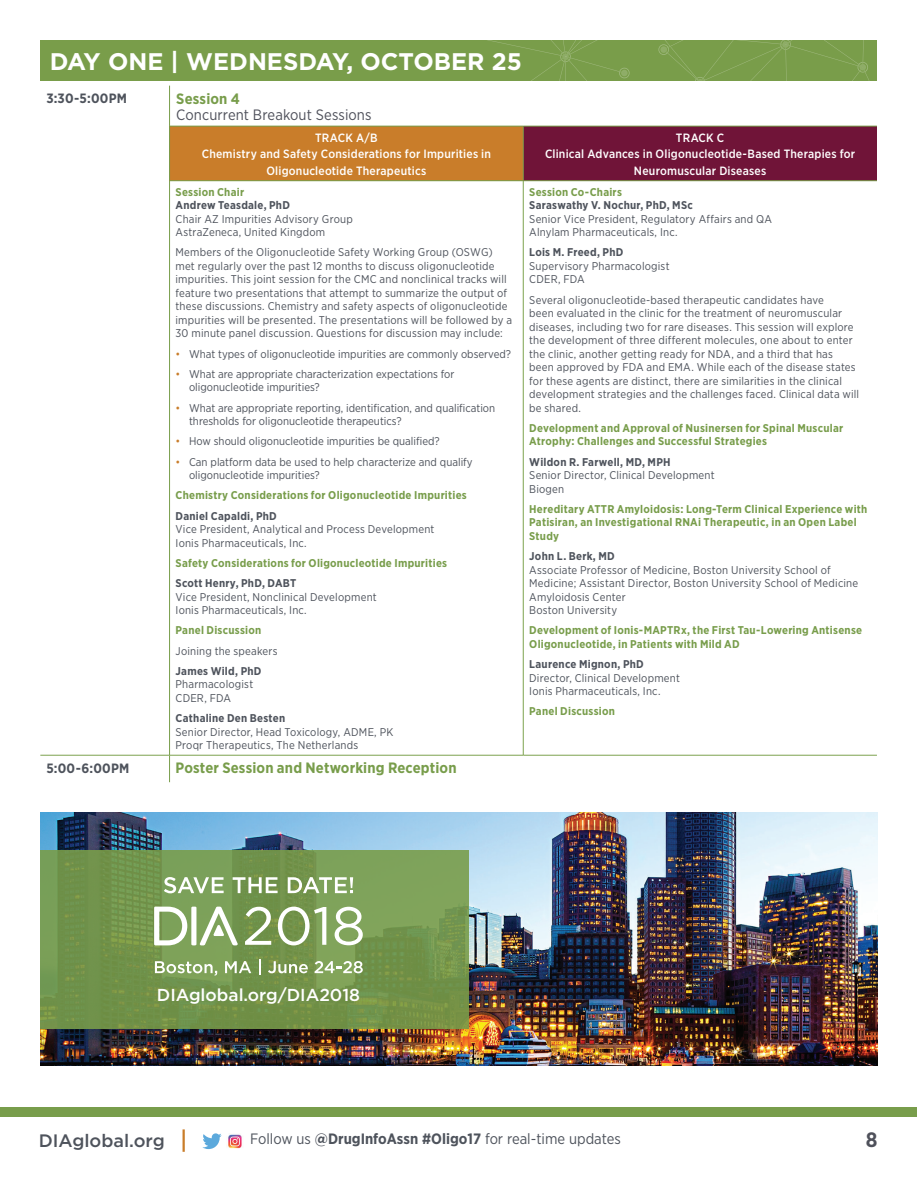
<style>
.page{position:relative;width:918px;height:1188px;background:#fff}
.page>*{position:absolute;margin:0;border:0;box-sizing:border-box;transform-origin:0 0}
.t1{font:700 24px "Gotham";color:#fff}
.t2{font:700 20.85px "Gotham Narrow";color:#4f515b}
.t3{font:500 18px "Gotham";color:#4e535c}
.t4{font:500 17.25px "Gotham";color:#fff}
.t5{font:15px "Gotham Narrow";color:#4e535c}
.t6{font:700 15px "Gotham Narrow";letter-spacing:.01em;color:#789d4b}
.t7{font:15px "Gotham Narrow";letter-spacing:.005em;color:#4f515b}
.t8{font:700 13.5px "Gotham Narrow";letter-spacing:.02em;color:#4e535c}
.t9{font:500 12px/16.5px "Gotham Narrow";letter-spacing:.015em;color:#fff;text-align:center}
.t10{font:11.25px/13.5px "Gotham Narrow";letter-spacing:.015em;color:#4e535c}
.t11{font:700 11.25px/13.5px "Gotham Narrow";letter-spacing:.02em;color:#789d4b}
.t12{font:700 11.25px "Gotham Narrow";letter-spacing:.02em;color:#4e535c}
.s1{color:#c97d2a}
.s2{font-weight:700}
</style>
<div class="page">
<div style="left:0;top:1107px;width:917px;height:9px;background:#789d4b"></div>
<hr style="left:183px;top:1129px;width:2px;height:23px;background:#c97d2a">
<div style="left:40px;top:40px;width:838px;height:41px;background:#799d4a"></div>
<svg style="left:487px;top:40px;width:391px;height:41px"></svg>
<svg style="left:202px;top:1133px;width:20px;height:16px"></svg>
<img style="left:228px;top:1134px;width:14px;height:15px">
<div style="left:170px;top:126px;width:353px;height:55px;background:#c97d2a"></div>
<div style="left:523px;top:126px;width:354px;height:55px;background:#701438"></div>
<hr style="left:169px;top:86px;width:1px;height:40px;background:#789d4b">
<hr style="left:169px;top:126px;width:354px;height:1px;background:#789d4b">
<hr style="left:169px;top:126px;width:1px;height:55px;background:#789d4b">
<hr style="left:523px;top:126px;width:354px;height:1px;background:#789d4b">
<hr style="left:169px;top:180px;width:354px;height:1px;background:#789d4b">
<hr style="left:523px;top:180px;width:354px;height:1px;background:#789d4b">
<hr style="left:523px;top:126px;width:1px;height:55px;background:#7ca24e">
<hr style="left:169px;top:181px;width:1px;height:574px;background:#789d4b">
<svg style="left:169px;top:756px;width:1px;height:26px"></svg>
<hr style="left:523px;top:181px;width:1px;height:574px;background:#7ca24e">
<hr style="left:40px;top:755px;width:130px;height:1px;background:#7ca24e">
<hr style="left:170px;top:755px;width:353px;height:1px;background:#7ca24e">
<hr style="left:523px;top:755px;width:354px;height:1px;background:#7ca24e">
<img style="left:40px;top:813px;width:838px;height:252px">
<div style="left:40px;top:850px;width:429px;height:178px;background:linear-gradient(to right,#71944c,#799a51)"></div>
<svg style="left:155px;top:961px;width:62px;height:15px"></svg>
<svg style="left:225px;top:961px;width:26px;height:12px"></svg>
<svg style="left:259px;top:960px;width:2px;height:15px"></svg>
<svg style="left:268px;top:961px;width:40px;height:12px"></svg>
<svg style="left:315px;top:961px;width:48px;height:12px"></svg>
<svg style="left:154px;top:907px;width:84px;height:38px"></svg>
<svg style="left:245px;top:907px;width:26px;height:38px"></svg>
<svg style="left:278px;top:907px;width:48px;height:38px"></svg>
<svg style="left:335px;top:907px;width:28px;height:38px"></svg>
<svg style="left:164px;top:877px;width:189px;height:16px"></svg>
<h1 class="t1" style="left:50px;top:46px;width:474px">DAY ONE | WEDNESDAY, OCTOBER 25</h1>
<p class="t8" style="left:46px;top:90px;width:82px">3:30-5:00PM</p>
<h3 class="t6" style="left:176px;top:89px;width:65px">Session 4</h3>
<h3 class="t7" style="left:176px;top:106px;width:197px">Concurrent Breakout Sessions</h3>
<p class="t9" style="left:202px;top:129px;width:291px">TRACK A/B<br>Chemistry and Safety Considerations for Impurities in<br>Oligonucleotide Therapeutics</p>
<p class="t9" style="left:545px;top:129px;width:312px">TRACK C<br>Clinical Advances in Oligonucleotide-Based Therapies for<br>Neuromuscular Diseases</p>
<p class="t11" style="left:176px;top:185px;width:70px">Session Chair</p>
<p class="t12" style="left:176px;top:198px;width:116px">Andrew Teasdale, PhD</p>
<p class="t10" style="left:176px;top:212px;width:179px">Chair AZ Impurities Advisory Group<br>AstraZeneca, United Kingdom</p>
<p class="t10" style="left:176px;top:246px;width:338px">Members of the Oligonucleotide Safety Working Group (OSWG) met regularly over the past 12 months to discuss oligonucleotide impurities. This joint session for the CMC and nonclinical tracks will feature two presentations that attempt to summarize the output of these discussions. Chemistry and safety aspects of oligonucleotide impurities will be presented. The presentations will be followed by a 30 minute panel discussion. Questions for discussion may include:</p>
<p class="t10" style="left:176px;top:347px;width:337px"><span class="s1">•</span> What types of oligonucleotide impurities are commonly observed?</p>
<p class="t10" style="left:189px;top:367px;width:267px;text-indent:-14px"><span class="s1">•</span> What are appropriate characterization expectations for oligonucleotide impurities?</p>
<p class="t10" style="left:189px;top:401px;width:308px;text-indent:-14px"><span class="s1">•</span> What are appropriate reporting, identification, and qualification thresholds for oligonucleotide therapeutics?</p>
<p class="t10" style="left:176px;top:435px;width:266px"><span class="s1">•</span> How should oligonucleotide impurities be qualified?</p>
<p class="t10" style="left:189px;top:455px;width:285px;text-indent:-14px"><span class="s1">•</span> Can platform data be used to help characterize and qualify oligonucleotide impurities?</p>
<p class="t11" style="left:176px;top:489px;width:293px">Chemistry Considerations for Oligonucleotide Impurities</p>
<p class="t12" style="left:176px;top:509px;width:103px">Daniel Capaldi, PhD</p>
<p class="t10" style="left:176px;top:522px;width:260px">Vice President, Analytical and Process Development<br>Ionis Pharmaceuticals, Inc.</p>
<p class="t11" style="left:176px;top:556px;width:273px">Safety Considerations for Oligonucleotide Impurities</p>
<p class="t12" style="left:176px;top:576px;width:122px">Scott Henry, PhD, DABT</p>
<p class="t10" style="left:176px;top:590px;width:203px">Vice President, Nonclinical Development<br>Ionis Pharmaceuticals, Inc.</p>
<p class="t11" style="left:176px;top:624px;width:87px">Panel Discussion</p>
<p class="t10" style="left:176px;top:644px;width:104px">Joining the speakers</p>
<p class="t12" style="left:176px;top:664px;width:87px">James Wild, PhD</p>
<p class="t10" style="left:176px;top:678px;width:79px">Pharmacologist<br>CDER, FDA</p>
<p class="t12" style="left:176px;top:711px;width:111px">Cathaline Den Besten</p>
<p class="t10" style="left:176px;top:725px;width:219px">Senior Director, Head Toxicology, ADME, PK<br>Proqr Therapeutics, The Netherlands</p>
<p class="t11" style="left:529px;top:185px;width:94px">Session Co-Chairs</p>
<p class="t12" style="left:529px;top:198px;width:165px">Saraswathy V. Nochur, PhD, MSc</p>
<p class="t10" style="left:529px;top:212px;width:244px">Senior Vice President, Regulatory Affairs and QA<br>Alnylam Pharmaceuticals, Inc.</p>
<p class="t12" style="left:529px;top:245px;width:96px">Lois M. Freed, PhD</p>
<p class="t10" style="left:529px;top:259px;width:142px">Supervisory Pharmacologist<br>CDER, FDA</p>
<p class="t10" style="left:529px;top:293px;width:331px">Several oligonucleotide-based therapeutic candidates have<br>been evaluated in the clinic for the treatment of neuromuscular diseases, including two for rare diseases. This session will explore the development of three different molecules, one about to enter the clinic, another getting ready for NDA, and a third that has been approved by FDA and EMA. While each of the disease states for these agents are distinct, there are similarities in the clinical development strategies and the challenges faced. Clinical data will be shared.</p>
<p class="t11" style="left:529px;top:421px;width:316px">Development and Approval of Nusinersen for Spinal Muscular<br>Atrophy: Challenges and Successful Strategies</p>
<p class="t12" style="left:529px;top:455px;width:143px">Wildon R. Farwell, MD, MPH</p>
<p class="t10" style="left:529px;top:468px;width:187px">Senior Director, Clinical Development<br>Biogen</p>
<p class="t11" style="left:529px;top:502px;width:340px">Hereditary ATTR Amyloidosis: Long-Term Clinical Experience with<br>Patisiran, an Investigational RNAi Therapeutic, in an Open Label<br>Study</p>
<p class="t12" style="left:529px;top:549px;width:87px">John L. Berk, MD</p>
<p class="t10" style="left:529px;top:563px;width:331px">Associate Professor of Medicine, Boston University School of Medicine; Assistant Director, Boston University School of Medicine Amyloidosis Center<br>Boston University</p>
<p class="t11" style="left:529px;top:624px;width:334px">Development of Ionis-MAPTRx, the First Tau-Lowering Antisense<br>Oligonucleotide, in Patients with Mild AD</p>
<p class="t12" style="left:529px;top:657px;width:116px">Laurence Mignon, PhD</p>
<p class="t10" style="left:529px;top:671px;width:152px">Director, Clinical Development<br>Ionis Pharmaceuticals, Inc.</p>
<p class="t11" style="left:529px;top:705px;width:87px">Panel Discussion</p>
<p class="t8" style="left:46px;top:759px;width:85px">5:00-6:00PM</p>
<h3 class="t6" style="left:176px;top:758px;width:283px">Poster Session and Networking Reception</h3>
<h3 class="t4" style="left:157px;top:984px;width:205px">DIAglobal.org/DIA2018</h3>
<h3 class="t3" style="left:39px;top:1129px;width:127px">DIAglobal.org</h3>
<h3 class="t5" style="left:250px;top:1130px;width:372px">Follow us <span class="s2">@DrugInfoAssn #Oligo17</span> for real-time updates</h3>
<h2 class="t2" style="left:866px;top:1126px;width:13px">8</h2>
</div>
